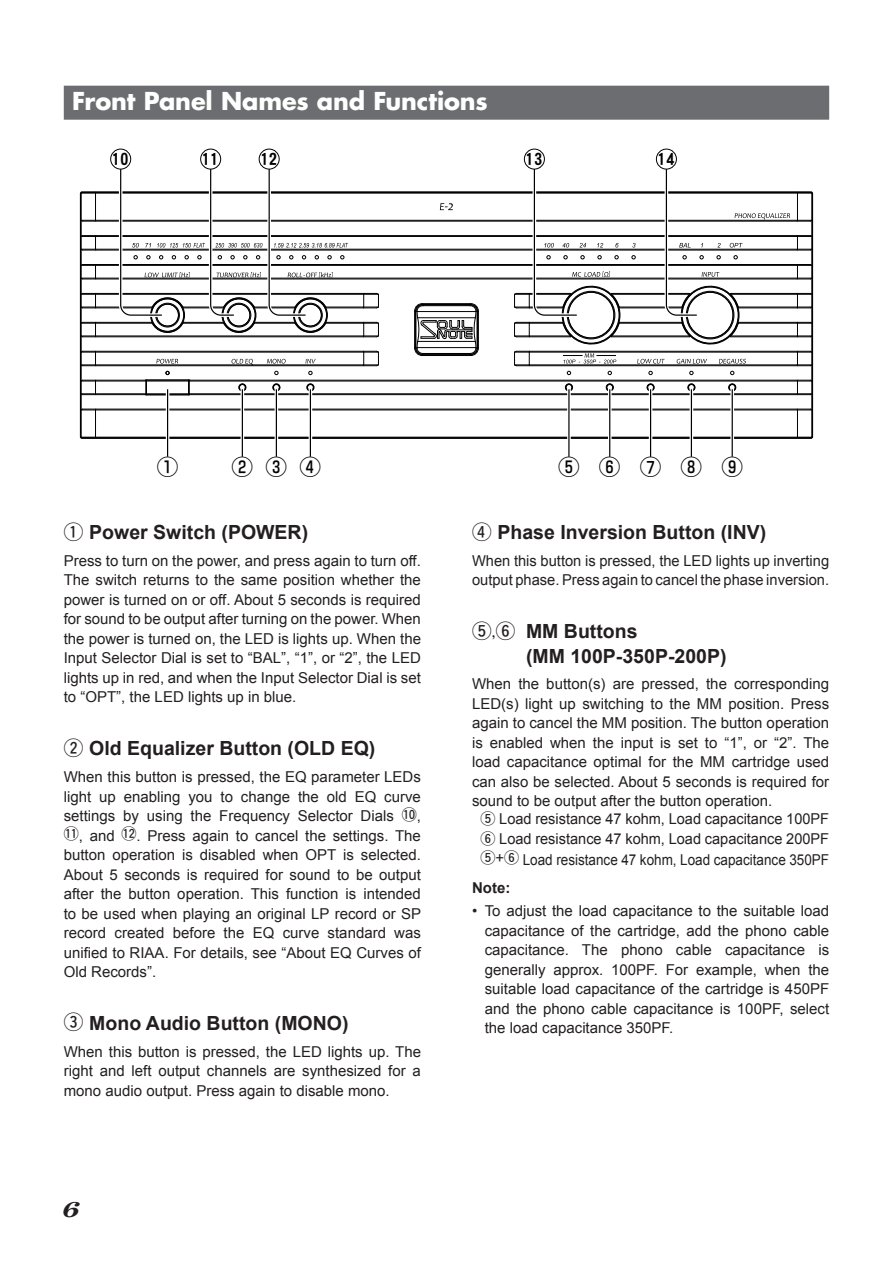
<style>
.page{position:relative;width:893px;height:1263px;background:#fff}
.page>*{position:absolute;margin:0;border:0;box-sizing:border-box;transform-origin:0 0}
.t1{font:700 24px "Futura Std";letter-spacing:-.005em;color:#fff}
.t2{font:500 21.6px "Shin Go Pro";letter-spacing:.89em;color:#000}
.t3{font:italic 700 21px "Cantury School";color:#231f20;scale:1.3 1}
.t4{font:700 19.5px/25.3px "Arial";color:#231f20}
.t5{font:16.8px "DFHS Gothic W7 WIN RKSJ H";color:#000}
.t6{font:15px/19.5px "Arial";color:#231f20;text-align:justify}
.s1{font-family:"Marks WHT";font-weight:400}
.s2{font-family:"Marks WHT"}
.s3{font-family:"Koz Min Pro";font-weight:400}
.s4{font-weight:700}
</style>
<div class="page">
<div style="left:64px;top:86px;width:765px;height:34px;background:#6c6d70"></div>
<svg style="left:79px;top:191px;width:735px;height:248px"></svg>
<svg style="left:797px;top:292px;width:16px;height:17px"></svg>
<svg style="left:797px;top:264px;width:1px;height:15px"></svg>
<svg style="left:797px;top:236px;width:1px;height:14px"></svg>
<svg style="left:797px;top:409px;width:1px;height:29px"></svg>
<svg style="left:797px;top:192px;width:1px;height:29px"></svg>
<div style="left:238px;top:383px;width:8px;height:8px;border:1px solid #000;border-radius:50%"></div>
<div style="left:272px;top:383px;width:8px;height:8px;border:1px solid #000;border-radius:50%"></div>
<div style="left:239px;top:384px;width:7px;height:7px;border:1px solid #000;border-radius:50%"></div>
<div style="left:273px;top:384px;width:7px;height:7px;border:1px solid #000;border-radius:50%"></div>
<svg style="left:187px;top:379px;width:4px;height:17px"></svg>
<svg style="left:144px;top:379px;width:4px;height:17px"></svg>
<svg style="left:165px;top:371px;width:5px;height:4px"></svg>
<svg style="left:274px;top:371px;width:4px;height:4px"></svg>
<div style="left:306px;top:383px;width:8px;height:8px;border:1px solid #000;border-radius:50%"></div>
<div style="left:307px;top:384px;width:7px;height:7px;border:1px solid #000;border-radius:50%"></div>
<svg style="left:308px;top:371px;width:5px;height:4px"></svg>
<div style="left:565px;top:383px;width:8px;height:8px;border:1px solid #000;border-radius:50%"></div>
<div style="left:606px;top:383px;width:8px;height:8px;border:1px solid #000;border-radius:50%"></div>
<div style="left:565px;top:384px;width:8px;height:7px;border:1px solid #000;border-radius:50%"></div>
<div style="left:606px;top:384px;width:7px;height:7px;border:1px solid #000;border-radius:50%"></div>
<div style="left:566px;top:384px;width:6px;height:7px;border:1px solid #000;border-radius:50%"></div>
<div style="left:647px;top:383px;width:8px;height:8px;border:1px solid #000;border-radius:50%"></div>
<div style="left:687px;top:383px;width:8px;height:8px;border:1px solid #000;border-radius:50%"></div>
<div style="left:728px;top:383px;width:8px;height:8px;border:1px solid #000;border-radius:50%"></div>
<div style="left:729px;top:384px;width:7px;height:7px;border:1px solid #000;border-radius:50%"></div>
<div style="left:729px;top:384px;width:6px;height:7px;border:1px solid #000;border-radius:50%"></div>
<div style="left:688px;top:384px;width:7px;height:7px;border:1px solid #000;border-radius:50%"></div>
<div style="left:647px;top:384px;width:7px;height:7px;border:1px solid #000;border-radius:50%"></div>
<svg style="left:648px;top:371px;width:5px;height:4px"></svg>
<svg style="left:689px;top:371px;width:4px;height:4px"></svg>
<svg style="left:730px;top:371px;width:4px;height:4px"></svg>
<svg style="left:631px;top:255px;width:5px;height:4px"></svg>
<svg style="left:414px;top:303px;width:65px;height:53px"></svg>
<svg style="left:156px;top:359px;width:22px;height:5px"></svg>
<svg style="left:232px;top:359px;width:21px;height:7px"></svg>
<svg style="left:267px;top:359px;width:19px;height:5px"></svg>
<svg style="left:305px;top:359px;width:11px;height:4px"></svg>
<svg style="left:637px;top:359px;width:28px;height:5px"></svg>
<svg style="left:719px;top:359px;width:27px;height:5px"></svg>
<svg style="left:677px;top:359px;width:30px;height:5px"></svg>
<svg style="left:440px;top:203px;width:13px;height:7px"></svg>
<svg style="left:632px;top:243px;width:3px;height:5px"></svg>
<hr style="left:166px;top:389px;width:3px;height:67px;background:#fff">
<hr style="left:167px;top:389px;width:1px;height:68px;background:#000">
<hr style="left:241px;top:389px;width:3px;height:68px;background:#fff">
<hr style="left:242px;top:389px;width:1px;height:68px;background:#000">
<hr style="left:275px;top:389px;width:3px;height:68px;background:#fff">
<hr style="left:276px;top:389px;width:1px;height:68px;background:#000">
<hr style="left:309px;top:389px;width:3px;height:68px;background:#fff">
<hr style="left:310px;top:389px;width:1px;height:68px;background:#000">
<hr style="left:567px;top:389px;width:4px;height:68px;background:#fff">
<hr style="left:568px;top:389px;width:2px;height:68px;background:#000">
<svg style="left:608px;top:389px;width:4px;height:68px"></svg>
<hr style="left:609px;top:389px;width:1px;height:68px;background:#000">
<hr style="left:649px;top:389px;width:3px;height:68px;background:#fff">
<hr style="left:650px;top:389px;width:1px;height:68px;background:#000">
<hr style="left:690px;top:389px;width:3px;height:68px;background:#fff">
<hr style="left:691px;top:389px;width:1px;height:68px;background:#000">
<svg style="left:730px;top:389px;width:4px;height:68px"></svg>
<hr style="left:732px;top:389px;width:1px;height:68px;background:#000">
<svg style="left:117px;top:165px;width:231px;height:170px"></svg>
<div style="left:110px;top:149px;width:21px;height:20px;border:1px solid #000;border-radius:50%"></div>
<div style="left:259px;top:149px;width:21px;height:20px;border:1px solid #000;border-radius:50%"></div>
<svg style="left:513px;top:165px;width:107px;height:210px"></svg>
<div style="left:524px;top:149px;width:21px;height:20px;border:1px solid #000;border-radius:50%"></div>
<svg style="left:663px;top:165px;width:127px;height:182px"></svg>
<div style="left:656px;top:149px;width:21px;height:20px;border:1px solid #000;border-radius:50%"></div>
<div style="left:200px;top:149px;width:21px;height:20px;border:1px solid #000;border-radius:50%"></div>
<h1 class="t1" style="left:72px;top:85px;width:417px">Front Panel Names and Functions</h1>
<p class="t5" style="left:112px;top:151px;width:18px">10</p>
<p class="t5" style="left:202px;top:151px;width:18px">11</p>
<p class="t5" style="left:260px;top:151px;width:18px">12</p>
<p class="t5" style="left:526px;top:151px;width:18px">13</p>
<p class="t5" style="left:658px;top:151px;width:18px">14</p>
<h2 class="t2" style="left:157px;top:449px;width:23px">①</h2>
<h2 class="t2" style="left:232px;top:449px;width:91px">②③④</h2>
<h2 class="t2" style="left:558px;top:449px;width:186px">⑤⑥⑦⑧⑨</h2>
<h3 class="t4" style="left:64px;top:520px;width:246px"><span class="s1">Q</span> Power Switch (POWER)</h3>
<p class="t6" style="left:64px;top:551px;width:359px">Press to turn on the power, and press again to turn off.<br>The switch returns to the same position whether the power is turned on or off. About 5 seconds is required for sound to be output after turning on the power. When the power is turned on, the LED is lights up. When the Input Selector Dial is set to “BAL”, “1”, or “2”, the LED lights up in red, and when the Input Selector Dial is set to “OPT”, the LED lights up in blue.</p>
<h3 class="t4" style="left:64px;top:736px;width:313px"><span class="s1">W</span> Old Equalizer Button (OLD EQ)</h3>
<p class="t6" style="left:64px;top:767px;width:362px;text-align:left">When this button is pressed, the EQ parameter LEDs light up enabling you to change the old EQ curve settings by using the Frequency Selector Dials <span class="s2">Q0</span>, <span class="s2">Q1</span>, and <span class="s2">Q2</span>. Press again to cancel the settings. The button operation is disabled when OPT is selected.<br>About 5 seconds is required for sound to be output after the button operation. This function is intended to be used when playing an original LP record or SP record created before the EQ curve standard was unified to RIAA. For details, see “About EQ Curves of Old Records”.</p>
<h3 class="t4" style="left:64px;top:1011px;width:286px"><span class="s1">E</span> Mono Audio Button (MONO)</h3>
<p class="t6" style="left:64px;top:1042px;width:359px">When this button is pressed, the LED lights up. The right and left output channels are synthesized for a mono audio output. Press again to disable mono.</p>
<h3 class="t3" style="left:64px;top:1197px;width:14px">6</h3>
<h3 class="t4" style="left:472px;top:520px;width:296px"><span class="s1">R</span> Phase Inversion Button (INV)</h3>
<p class="t6" style="left:472px;top:551px;width:359px">When this button is pressed, the LED lights up inverting output phase. Press again to cancel the phase inversion.</p>
<h3 class="t4" style="left:526px;top:619px;width:202px;text-indent:-54px"><span class="s1">T</span><span class="s3">,</span><span class="s1">Y</span> MM Buttons<br>(MM 100P-350P-200P)</h3>
<p class="t6" style="left:472px;top:674px;width:359px">When the button(s) are pressed, the corresponding LED(s) light up switching to the MM position. Press again to cancel the MM position. The button operation is enabled when the input is set to “1”, or “2”. The load capacitance optimal for the MM cartridge used can also be selected. About 5 seconds is required for sound to be output after the button operation.</p>
<p class="t6" style="left:480px;top:809px;width:350px"><span class="s2">T</span> Load resistance 47 kohm, Load capacitance 100PF<br><span class="s2">Y</span> Load resistance 47 kohm, Load capacitance 200PF</p>
<p class="t6" style="left:472px;top:845px;width:359px;line-height:28px;text-indent:9px"><span class="s2">T</span>+<span class="s2">Y</span> Load resistance 47 kohm, Load capacitance 350PF<br><span class="s4">Note:</span></p>
<p class="t6" style="left:485px;top:901px;width:346px;text-indent:-13px">• To adjust the load capacitance to the suitable load capacitance of the cartridge, add the phono cable capacitance. The phono cable capacitance is generally approx. 100PF. For example, when the suitable load capacitance of the cartridge is 450PF and the phono cable capacitance is 100PF, select the load capacitance 350PF.</p>
</div>
